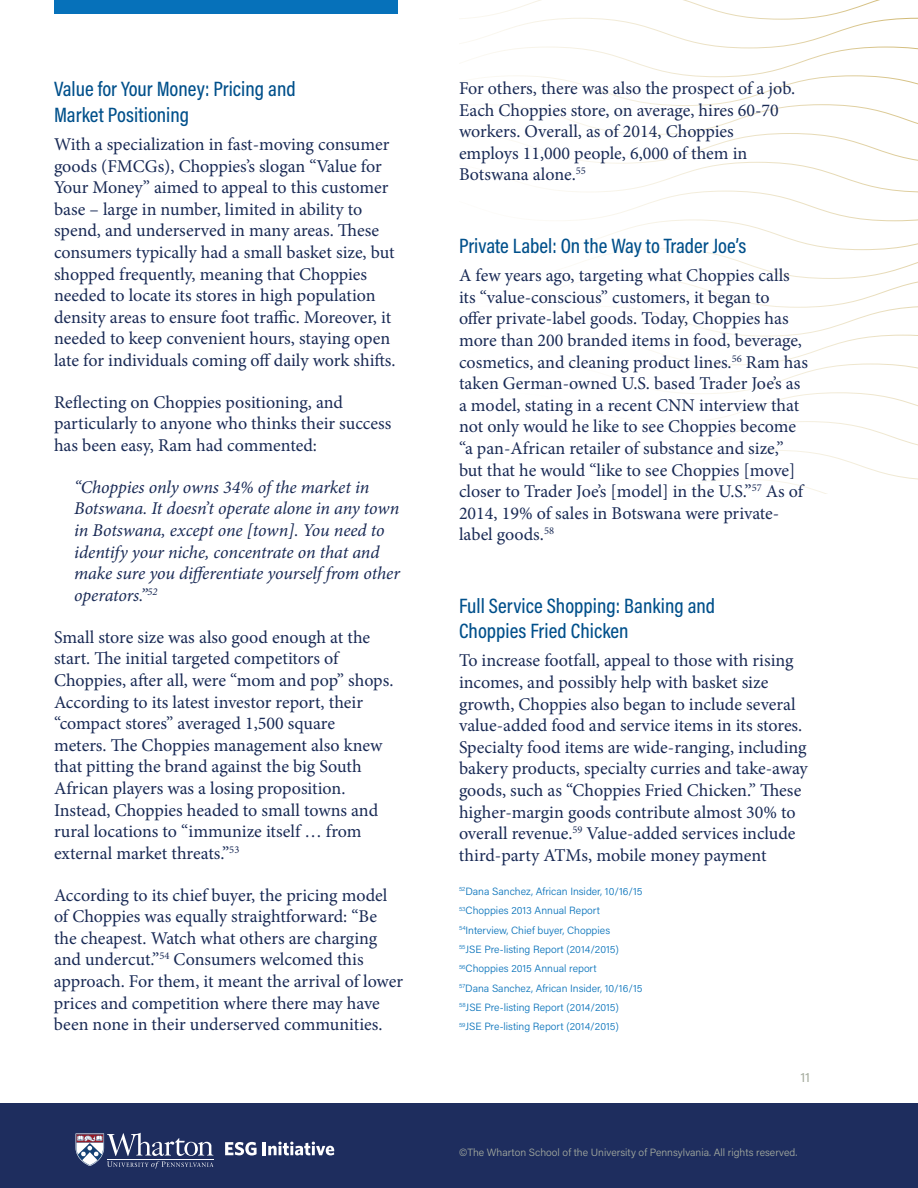
<style>
.page{position:relative;width:918px;height:1188px;background:#fff}
.page>*{position:absolute;margin:0;border:0;box-sizing:border-box;transform-origin:0 0}
.t1{font:21px/25.2px "Acumin Variable Concept";color:#01508b}
.t2{font:18px/21.6px "Minion Pro";color:#192a55}
.t3{font:italic 18px/21.6px "Minion Pro";letter-spacing:-.01em;color:#192a55}
.t4{font:13.5px "Acumin Pro";color:#a8aea1}
.t5{font:300 10.5px/19.4px "Acumin Pro";color:#0671ba}
.t6{font:300 10.5px "Acumin Pro";color:#a8aea1}
</style>
<div class="page">
<svg style="left:459px;top:0;width:459px;height:494px"></svg>
<div style="left:0;top:1104px;width:918px;height:84px;background:#1e2d5e"></div>
<svg style="left:76px;top:1133px;width:137px;height:36px"></svg>
<svg style="left:225px;top:1142px;width:32px;height:13px"></svg>
<svg style="left:263px;top:1142px;width:71px;height:13px"></svg>
<div style="left:54px;top:0;width:343px;height:14px;background:#0671ba"></div>
<p class="t2" style="left:459px;top:78px;width:338px">For others, there was also the prospect of a job.<br>Each Choppies store, on average, hires 60-70 workers. Overall, as of 2014, Choppies employs 11,000 people, 6,000 of them in Botswana alone.<sup>55</sup></p>
<p class="t1" style="left:54px;top:76px;width:243px">Value for Your Money: Pricing and<br>Market Positioning</p>
<p class="t2" style="left:54px;top:134px;width:343px">With a specialization in fast-moving consumer goods (FMCGs), Choppies’s slogan “Value for Your Money” aimed to appeal to this customer base – large in number, limited in ability to spend, and underserved in many areas. These consumers typically had a small basket size, but shopped frequently, meaning that Choppies needed to locate its stores in high population density areas to ensure foot traffic. Moreover, it needed to keep convenient hours, staying open late for individuals coming off daily work shifts.</p>
<p class="t2" style="left:54px;top:391px;width:339px">Reflecting on Choppies positioning, and particularly to anyone who thinks their success has been easy, Ram had commented:</p>
<p class="t3" style="left:74px;top:476px;width:327px">“Choppies only owns 34% of the market in Botswana. It doesn’t operate alone in any town in Botswana, except one [town]. You need to identify your niche, concentrate on that and make sure you differentiate yourself from other operators.”<sup>52</sup></p>
<p class="t2" style="left:54px;top:626px;width:341px">Small store size was also good enough at the start. The initial targeted competitors of Choppies, after all, were “mom and pop” shops.<br>According to its latest investor report, their “compact stores” averaged 1,500 square<br>meters. The Choppies management also knew that pitting the brand against the big South African players was a losing proposition.<br>Instead, Choppies headed to small towns and rural locations to “immunize itself … from external market threats.”<sup>53</sup></p>
<p class="t2" style="left:54px;top:884px;width:351px">According to its chief buyer, the pricing model of Choppies was equally straightforward: “Be the cheapest. Watch what others are charging and undercut.”<sup>54</sup> Consumers welcomed this approach. For them, it meant the arrival of lower prices and competition where there may have been none in their underserved communities.</p>
<p class="t5" style="left:459px;top:881px;width:185px"><sup>52</sup>Dana Sanchez, African Insider, 10/16/15<br><sup>53</sup>Choppies 2013 Annual Report <sup>54</sup>Interview, Chief buyer, Choppies<br><sup>55</sup>JSE Pre-listing Report (2014/2015)<br><sup>56</sup>Choppies 2015 Annual report<br><sup>57</sup>Dana Sanchez, African Insider, 10/16/15<br><sup>58</sup>JSE Pre-listing Report (2014/2015)<br><sup>59</sup>JSE Pre-listing Report (2014/2015)</p>
<p class="t1" style="left:459px;top:232px;width:289px">Private Label: On the Way to Trader Joe’s</p>
<p class="t2" style="left:459px;top:265px;width:350px">A few years ago, targeting what Choppies calls its “value-conscious” customers, it began to<br>offer private-label goods. Today, Choppies has more than 200 branded items in food, beverage, cosmetics, and cleaning product lines.<sup>56</sup> Ram has taken German-owned U.S. based Trader Joe’s as a model, stating in a recent CNN interview that not only would he like to see Choppies become “a pan-African retailer of substance and size,” but that he would “like to see Choppies [move] closer to Trader Joe’s [model] in the U.S.”<sup>57</sup> As of 2014, 19% of sales in Botswana were private&shy;label goods.<sup>58</sup></p>
<p class="t1" style="left:459px;top:592px;width:258px">Full Service Shopping: Banking and<br>Choppies Fried Chicken</p>
<p class="t2" style="left:459px;top:650px;width:350px">To increase footfall, appeal to those with rising incomes, and possibly help with basket size growth, Choppies also began to include several value-added food and service items in its stores.<br>Specialty food items are wide-ranging, including bakery products, specialty curries and take-away goods, such as “Choppies Fried Chicken.” These higher-margin goods contribute almost 30% to overall revenue.<sup>59</sup> Value-added services include third-party ATMs, mobile money payment</p>
<p class="t4" style="left:800px;top:1067px;width:11px">11</p>
<p class="t6" style="left:459px;top:1145px;width:340px">©The Wharton School of the University of Pennsylvania. All rights reserved.</p>
</div>
